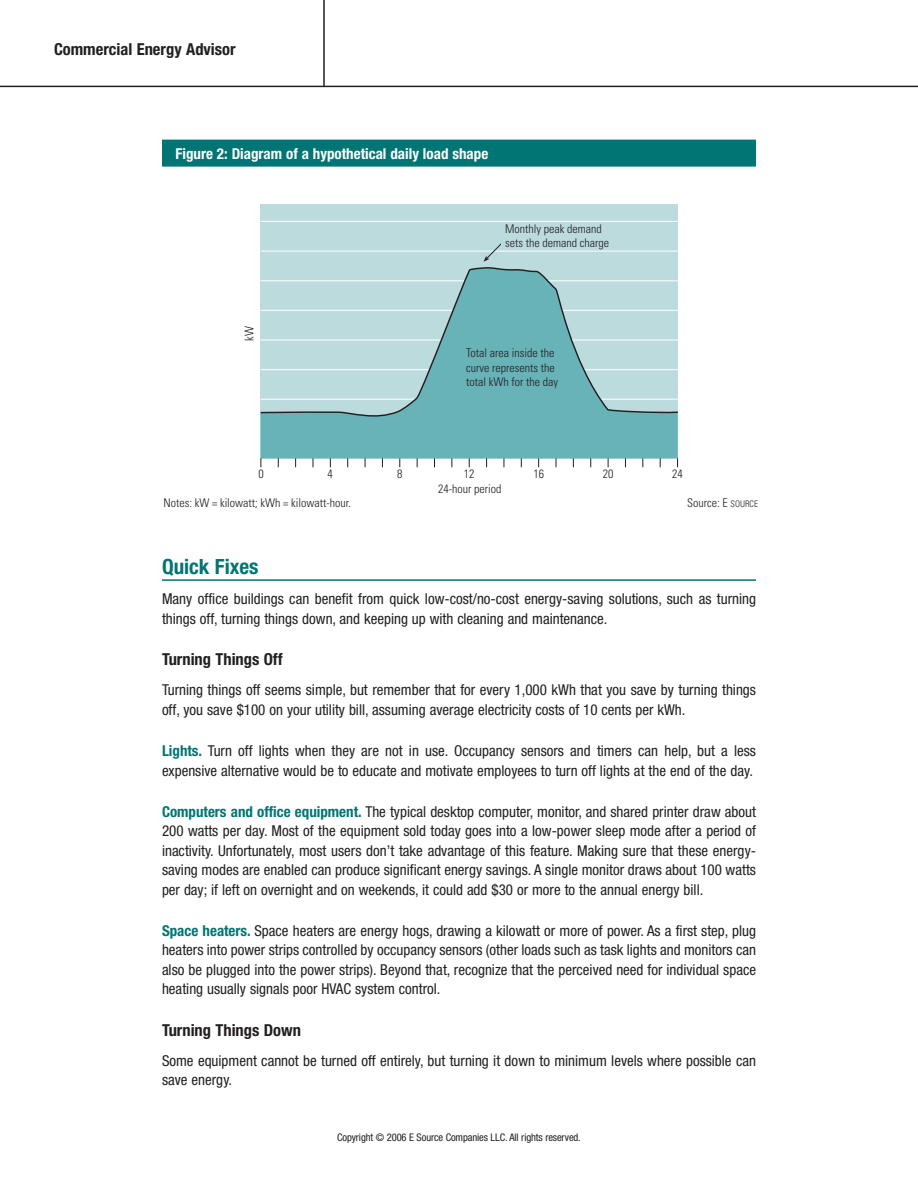
<style>
.page{position:relative;width:918px;height:1188px;background:#fff}
.page>*{position:absolute;margin:0;border:0;box-sizing:border-box;transform-origin:0 0}
.t1{font:700 condensed 21px "Helvetica Neue";color:#007573}
.t2{font:700 condensed 16.5px "Helvetica Neue";color:#231f20}
.t3{font:condensed 15px/19.5px "Helvetica Neue";color:#231f20}
.t4{font:700 condensed 15px "Helvetica Neue";color:#fff}
.t5{font:300 condensed 12px/14.4px "Univers";color:#231f20}
.t6{font:condensed 10.5px "Helvetica Neue";letter-spacing:-.01em;color:#231f20}
.s1{font-size:9px}
.s2{font-weight:700;color:#007573}
</style>
<div class="page">
<hr style="left:323px;top:0;width:2px;height:86px;background:#231f20">
<hr style="left:0;top:86px;width:918px;height:1px;background:#231f20">
<div style="left:162px;top:140px;width:594px;height:27px;background:#007573"></div>
<hr style="left:162px;top:579px;width:594px;height:2px;background:#007573">
<div style="left:261px;top:204px;width:417px;height:254px;background:#bcdbdd"></div>
<hr style="left:260px;top:251px;width:419px;height:1px;background:#fff">
<hr style="left:260px;top:221px;width:419px;height:1px;background:#fff">
<svg style="left:484px;top:243px;width:19px;height:19px"></svg>
<div style="left:501px;top:222px;width:111px;height:28px;background:#bcdbdd"></div>
<div style="left:261px;top:421px;width:417px;height:37px;background:#68b3b8"></div>
<svg style="left:260px;top:267px;width:418px;height:154px"></svg>
<p class="t2" style="left:54px;top:43px;width:183px">Commercial Energy Advisor</p>
<p class="t4" style="left:176px;top:148px;width:314px">Figure 2: Diagram of a hypothetical daily load shape</p>
<p class="t5" style="left:505px;top:223px;width:105px">Monthly peak demand sets the demand charge</p>
<p class="t5" style="left:243px;top:341px;width:16px;rotate:-90deg">kW</p>
<p class="t5" style="left:466px;top:347px;width:93px">Total area inside the curve represents the total kWh for the day</p>
<p class="t5" style="left:258px;top:468px;width:7px">0</p>
<p class="t5" style="left:328px;top:468px;width:7px">4</p>
<p class="t5" style="left:397px;top:468px;width:7px">8</p>
<p class="t5" style="left:464px;top:468px;width:12px">12</p>
<p class="t5" style="left:533px;top:468px;width:12px">16</p>
<p class="t5" style="left:603px;top:468px;width:12px">20</p>
<p class="t5" style="left:672px;top:468px;width:12px">24</p>
<p class="t5" style="left:163px;top:497px;width:189px">Notes: kW = kilowatt; kWh = kilowatt-hour.</p>
<p class="t5" style="left:687px;top:497px;width:72px">Source: E <span class="s1">SOURCE</span></p>
<p class="t5" style="left:438px;top:483px;width:65px">24-hour period</p>
<h1 class="t1" style="left:162px;top:559px;width:98px">Quick Fixes</h1>
<p class="t3" style="left:162px;top:590px;width:596px">Many office buildings can benefit from quick low-cost/no-cost energy-saving solutions, such as turning things off, turning things down, and keeping up with cleaning and maintenance.</p>
<p class="t2" style="left:162px;top:653px;width:122px">Turning Things Off</p>
<p class="t3" style="left:162px;top:682px;width:596px">Turning things off seems simple, but remember that for every 1,000 kWh that you save by turning things off, you save $100 on your utility bill, assuming average electricity costs of 10 cents per kWh.</p>
<p class="t3" style="left:162px;top:742px;width:596px"><span class="s2">Lights.</span> Turn off lights when they are not in use. Occupancy sensors and timers can help, but a less expensive alternative would be to educate and motivate employees to turn off lights at the end of the day.</p>
<p class="t3" style="left:162px;top:803px;width:596px;text-align:justify"><span class="s2">Computers and office equipment.</span> The typical desktop computer, monitor, and shared printer draw about 200 watts per day. Most of the equipment sold today goes into a low-power sleep mode after a period of inactivity. Unfortunately, most users don’t take advantage of this feature. Making sure that these energy&shy;saving modes are enabled can produce significant energy savings. A single monitor draws about 100 watts per day; if left on overnight and on weekends, it could add $30 or more to the annual energy bill.</p>
<p class="t3" style="left:162px;top:922px;width:596px;text-align:justify"><span class="s2">Space heaters.</span> Space heaters are energy hogs, drawing a kilowatt or more of power. As a first step, plug heaters into power strips controlled by occupancy sensors (other loads such as task lights and monitors can also be plugged into the power strips). Beyond that, recognize that the perceived need for individual space heating usually signals poor HVAC system control.</p>
<p class="t2" style="left:162px;top:1024px;width:141px">Turning Things Down</p>
<p class="t3" style="left:162px;top:1052px;width:596px">Some equipment cannot be turned off entirely, but turning it down to minimum levels where possible can save energy.</p>
<p class="t6" style="left:337px;top:1134px;width:245px">Copyright © 2006 E Source Companies LLC. All rights reserved.</p>
</div>
